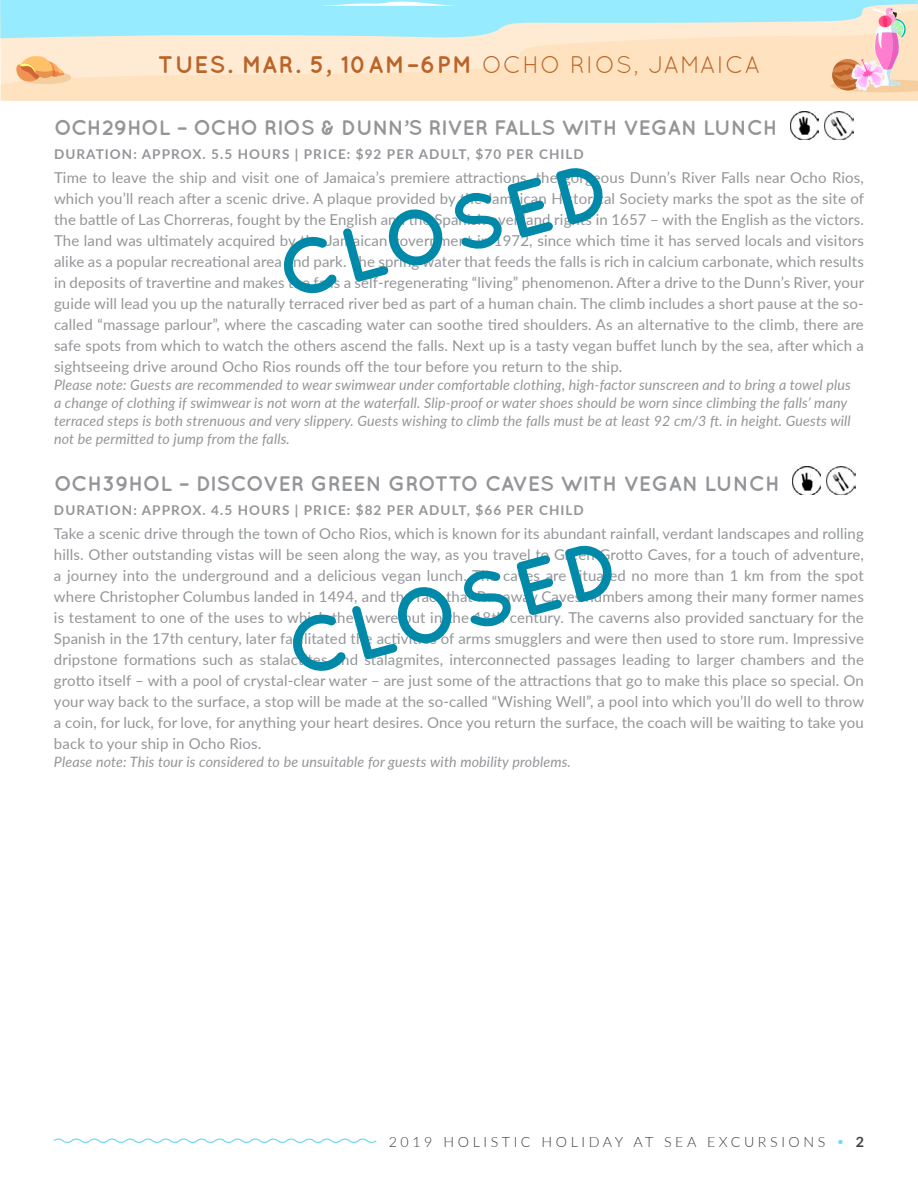
<style>
.page{position:relative;width:918px;height:1188px;background:#fff}
.page>*{position:absolute;margin:0;border:0;box-sizing:border-box;transform-origin:0 0}
.t1{font:700 78px "Quicksand";color:#0089a8}
.t2{font:700 24px "Quicksand";letter-spacing:.05em;color:#bb6428}
.t3{font:700 21px "Quicksand";letter-spacing:-.01em;color:#939598}
.t4{font:15px/21px "Lato";letter-spacing:.01em;color:#939598;text-align:justify}
.t5{font:italic 14.25px/18px "Lato";letter-spacing:.01em;color:#939598}
.t6{font:300 14.25px "Lato";letter-spacing:.25em;color:#414042}
.t7{font:700 13.5px "Lato";letter-spacing:.08em;color:#939598}
.s1{font-weight:400}
.s2{color:#6bd9f7}
.s3{font-weight:700}
</style>
<div class="page">
<svg style="left:53px;top:1138px;width:324px;height:5px"></svg>
<div style="left:1px;top:92px;width:917px;height:8px;background:#ffe3c0"></div>
<svg style="left:0;top:0;width:918px;height:92px;background:#dde5d8"></svg>
<img style="left:790px;top:111px;width:29px;height:29px">
<img style="left:825px;top:111px;width:28px;height:29px">
<img style="left:793px;top:466px;width:28px;height:29px">
<img style="left:827px;top:466px;width:28px;height:29px">
<h2 class="t2" style="left:158px;top:50px;width:604px">TUES. MAR. 5, 10AM–6PM <span class="s1">OCHO RIOS, JAMAICA</span></h2>
<h3 class="t3" style="left:54px;top:115px;width:725px">OCH29HOL – OCHO RIOS &amp; DUNN’S RIVER FALLS WITH VEGAN LUNCH</h3>
<p class="t7" style="left:54px;top:144px;width:531px">DURATION: APPROX. 5.5 HOURS | PRICE: $92 PER ADULT, $70 PER CHILD</p>
<p class="t4" style="left:54px;top:166px;width:812px">Time to leave the ship and visit one of Jamaica’s premiere attractions, the gorgeous Dunn’s River Falls near Ocho Rios, which you’ll reach after a scenic drive. A plaque provided by the Jamaican Historical Society marks the spot as the site of the battle of Las Chorreras, fought by the English and the Spanish over land rights in 1657 – with the English as the victors.<br>The land was ultimately acquired by the Jamaican government in 1972, since which time it has served locals and visitors alike as a popular recreational area and park. The spring water that feeds the falls is rich in calcium carbonate, which results in deposits of travertine and makes the falls a self-regenerating “living” phenomenon. After a drive to the Dunn’s River, your guide will lead you up the naturally terraced river bed as part of a human chain. The climb includes a short pause at the so&shy;called “massage parlour”, where the cascading water can soothe tired shoulders. As an alternative to the climb, there are safe spots from which to watch the others ascend the falls. Next up is a tasty vegan buffet lunch by the sea, after which a sightseeing drive around Ocho Rios rounds off the tour before you return to the ship.</p>
<p class="t5" style="left:54px;top:375px;width:798px">Please note: Guests are recommended to wear swimwear under comfortable clothing, high-factor sunscreen and to bring a towel plus a change of clothing if swimwear is not worn at the waterfall. Slip-proof or water shoes should be worn since climbing the falls’ many terraced steps is both strenuous and very slippery. Guests wishing to climb the falls must be at least 92 cm/3 ft. in height. Guests will not be permitted to jump from the falls.</p>
<h3 class="t3" style="left:54px;top:471px;width:727px">OCH39HOL – DISCOVER GREEN GROTTO CAVES WITH VEGAN LUNCH</h3>
<p class="t7" style="left:54px;top:500px;width:531px">DURATION: APPROX. 4.5 HOURS | PRICE: $82 PER ADULT, $66 PER CHILD</p>
<p class="t4" style="left:54px;top:522px;width:812px">Take a scenic drive through the town of Ocho Rios, which is known for its abundant rainfall, verdant landscapes and rolling hills. Other outstanding vistas will be seen along the way, as you travel to Green Grotto Caves, for a touch of adventure, a journey into the underground and a delicious vegan lunch. The caves are situated no more than 1 km from the spot where Christopher Columbus landed in 1494, and the fact that Runaway Caves numbers among their many former names is testament to one of the uses to which they were put in the 18th century. The caverns also provided sanctuary for the Spanish in the 17th century, later facilitated the activities of arms smugglers and were then used to store rum. Impressive dripstone formations such as stalactites and stalagmites, interconnected passages leading to larger chambers and the grotto itself – with a pool of crystal-clear water – are just some of the attractions that go to make this place so special. On your way back to the surface, a stop will be made at the so-called “Wishing Well”, a pool into which you’ll do well to throw a coin, for luck, for love, for anything your heart desires. Once you return the surface, the coach will be waiting to take you back to your ship in Ocho Rios.</p>
<p class="t5" style="left:54px;top:752px;width:518px">Please note: This tour is considered to be unsuitable for guests with mobility problems.</p>
<h1 class="t1" style="left:267px;top:230px;width:342px;rotate:-15deg">CLOSED</h1>
<h1 class="t1" style="left:276px;top:607px;width:342px;rotate:-15deg">CLOSED</h1>
<p class="t6" style="left:389px;top:1132px;width:477px">2019 HOLISTIC HOLIDAY AT SEA EXCURSIONS <span class="s2">•</span> <span class="s3">2</span></p>
</div>
